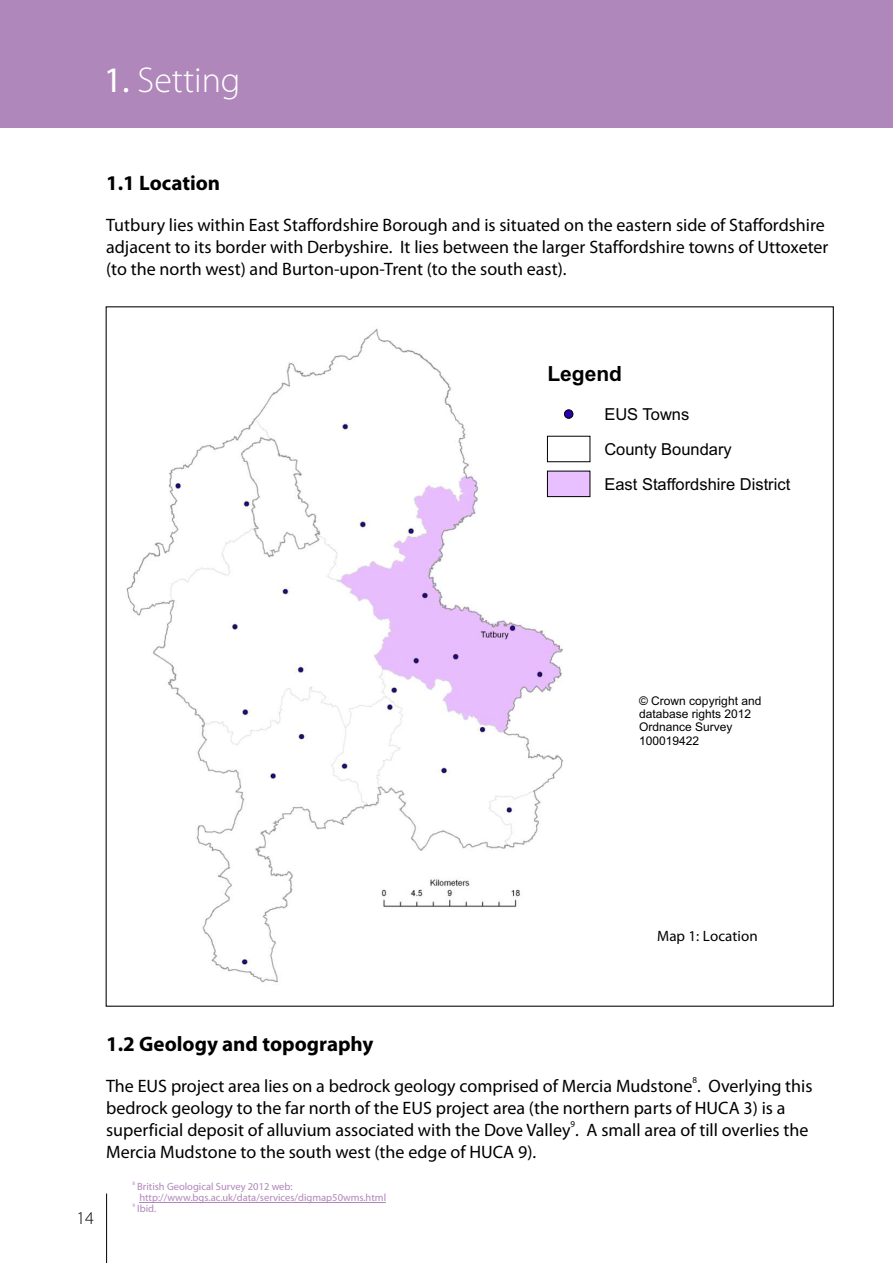
<style>
.page{position:relative;width:893px;height:1263px;background:#fff}
.page>*{position:absolute;margin:0;border:0;box-sizing:border-box;transform-origin:0 0}
.t1{font:300 36px "Myriad Pro";color:#fff}
.t2{font:700 21px "Myriad Pro";color:#000}
.t3{font:700 21px "Arial";color:#000}
.t4{font:18px/21.6px "Myriad Pro";color:#000}
.t5{font:300 18px "Myriad Pro";color:#000}
.t6{font:16.5px/34.5px "Arial";color:#000}
.t7{font:15px "Myriad Pro";letter-spacing:.005em;color:#000}
.t8{font:12px/13.4px "Arial";color:#000}
.t9{font:10.5px/10.8px "Myriad Pro";color:#b087ba}
.t10{font:9px "Myriad Pro";color:#000}
.t11{font:5.25px "Myriad Pro";color:#b087ba}
.s1{font-weight:400}
</style>
<div class="page">
<img style="left:126px;top:328px;width:440px;height:655px">
<hr style="left:106px;top:1193px;width:1px;height:70px;background:#000">
<div style="left:0;top:0;width:893px;height:128px;background:#b087ba"></div>
<svg style="left:547px;top:470px;width:44px;height:27px"></svg>
<svg style="left:547px;top:435px;width:44px;height:28px"></svg>
<div style="left:564px;top:409px;width:9px;height:10px;background:#2900b0;border:1px solid #000;border-radius:50%"></div>
<hr style="left:139px;top:1202px;width:247px;height:1px;background:#b087ba">
<p class="t1" style="left:104px;top:65px;width:138px"><span class="s1">1.</span> Setting</p>
<p class="t2" style="left:106px;top:175px;width:116px">1.1 Location</p>
<p class="t4" style="left:106px;top:216px;width:724px">Tutbury lies within East Staffordshire Borough and is situated on the eastern side of Staffordshire adjacent to its border with Derbyshire. It lies between the larger Staffordshire towns of Uttoxeter (to the north west) and Burton-upon-Trent (to the south east).</p>
<p class="t3" style="left:547px;top:365px;width:76px">Legend</p>
<p class="t6" style="left:604px;top:399px;width:187px">EUS Towns<br>County Boundary<br>East Staffordshire District</p>
<p class="t8" style="left:639px;top:695px;width:124px">© Crown copyright and database rights 2012<br>Ordnance Survey<br>100019422</p>
<p class="t7" style="left:657px;top:929px;width:102px">Map 1: Location</p>
<p class="t5" style="left:77px;top:1211px;width:19px">14</p>
<p class="t2" style="left:106px;top:1035px;width:269px">1.2 Geology and topography</p>
<p class="t10" style="left:692px;top:1076px;width:6px">8</p>
<p class="t4" style="left:106px;top:1077px;width:708px">The EUS project area lies on a bedrock geology comprised of Mercia Mudstone . Overlying this bedrock geology to the far north of the EUS project area (the northern parts of HUCA 3) is a</p>
<p class="t10" style="left:571px;top:1120px;width:6px">9</p>
<p class="t4" style="left:106px;top:1121px;width:704px">superficial deposit of alluvium associated with the Dove Valley . A small area of till overlies the<br>Mercia Mudstone to the south west (the edge of HUCA 9).</p>
<p class="t11" style="left:132px;top:1181px;width:4px">8</p>
<p class="t9" style="left:137px;top:1182px;width:250px">British Geological Survey 2012 web: http://www.bgs.ac.uk/data/services/digmap50wms.html</p>
<p class="t11" style="left:132px;top:1203px;width:4px">9</p>
<p class="t9" style="left:137px;top:1204px;width:21px">Ibid.</p>
</div>
